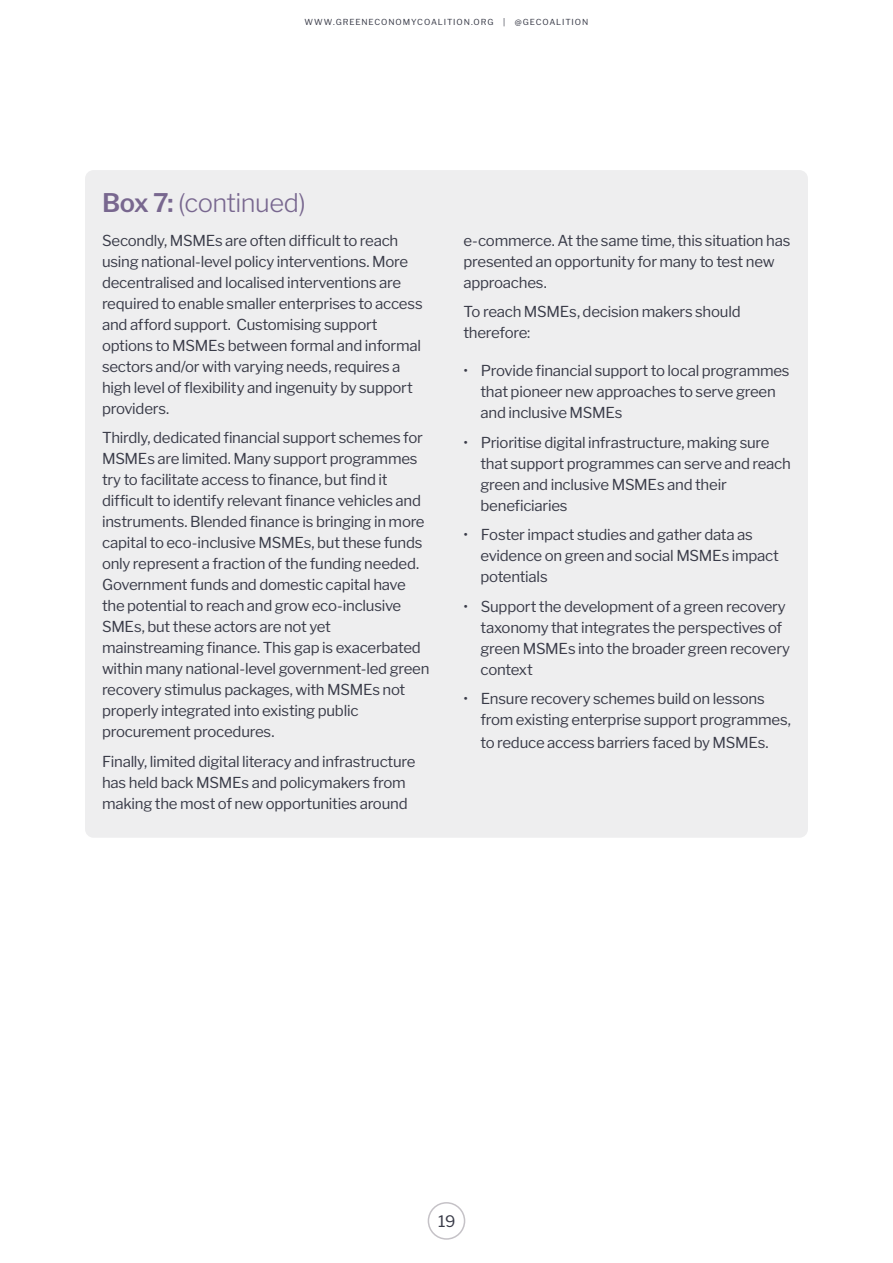
<style>
.page{position:relative;width:893px;height:1263px;background:#fff}
.page>*{position:absolute;margin:0;border:0;box-sizing:border-box;transform-origin:0 0}
.GEC-H2_Purple{font:300 25.5px "Libre Franklin";letter-spacing:-.02em;color:#78678f}
.t1{font:15.75px "Libre Franklin";color:#393b48}
.GEC-Body-10pt{font:15px/21px "Libre Franklin";letter-spacing:-.015em;color:#393b48}
.t2{font:8.25px "Libre Franklin";letter-spacing:.11em;color:#393b48}
.s1{font-weight:600}
</style>
<div class="page">
<div style="left:85px;top:170px;width:723px;height:668px;background:#eeeeef;border-radius:9px"></div>
<div style="left:428px;top:1202px;width:37px;height:38px;border:2px solid #c5c2c7;border-radius:50%"></div>
<p class="t2" style="left:305px;top:17px;width:285px">WWW.GREENECONOMYCOALITION.ORG | @GECOALITION</p>
<p class="GEC-H2_Purple" style="left:102px;top:187px;width:205px"><span class="s1">Box 7:</span> (continued)</p>
<p class="GEC-Body-10pt" style="left:102px;top:230px;width:322px">Secondly, MSMEs are often difficult to reach using national-level policy interventions. More decentralised and localised interventions are required to enable smaller enterprises to access and afford support. Customising support options to MSMEs between formal and informal sectors and/or with varying needs, requires a high level of flexibility and ingenuity by support providers.</p>
<p class="GEC-Body-10pt" style="left:102px;top:427px;width:329px">Thirdly, dedicated financial support schemes for MSMEs are limited. Many support programmes try to facilitate access to finance, but find it difficult to identify relevant finance vehicles and instruments. Blended finance is bringing in more capital to eco-inclusive MSMEs, but these funds only represent a fraction of the funding needed.<br>Government funds and domestic capital have the potential to reach and grow eco-inclusive SMEs, but these actors are not yet mainstreaming finance. This gap is exacerbated within many national-level government-led green recovery stimulus packages, with MSMEs not properly integrated into existing public procurement procedures.</p>
<p class="GEC-Body-10pt" style="left:102px;top:751px;width:315px">Finally, limited digital literacy and infrastructure has held back MSMEs and policymakers from making the most of new opportunities around</p>
<p class="GEC-Body-10pt" style="left:463px;top:230px;width:328px">e-commerce. At the same time, this situation has presented an opportunity for many to test new approaches.</p>
<p class="GEC-Body-10pt" style="left:463px;top:301px;width:279px">To reach MSMEs, decision makers should therefore:</p>
<p class="GEC-Body-10pt" style="left:480px;top:360px;width:311px;text-indent:-17px">• Provide financial support to local programmes that pioneer new approaches to serve green and inclusive MSMEs</p>
<p class="GEC-Body-10pt" style="left:480px;top:432px;width:312px;text-indent:-17px">• Prioritise digital infrastructure, making sure that support programmes can serve and reach green and inclusive MSMEs and their beneficiaries</p>
<p class="GEC-Body-10pt" style="left:480px;top:524px;width:300px;text-indent:-17px">• Foster impact studies and gather data as evidence on green and social MSMEs impact potentials</p>
<p class="GEC-Body-10pt" style="left:480px;top:596px;width:311px;text-indent:-17px">• Support the development of a green recovery taxonomy that integrates the perspectives of green MSMEs into the broader green recovery context</p>
<p class="GEC-Body-10pt" style="left:480px;top:688px;width:312px;text-indent:-17px">• Ensure recovery schemes build on lessons from existing enterprise support programmes,</p>
<p class="GEC-Body-10pt" style="left:480px;top:732px;width:290px">to reduce access barriers faced by MSMEs.</p>
<p class="t1" style="left:438px;top:1212px;width:19px">19</p>
</div>
